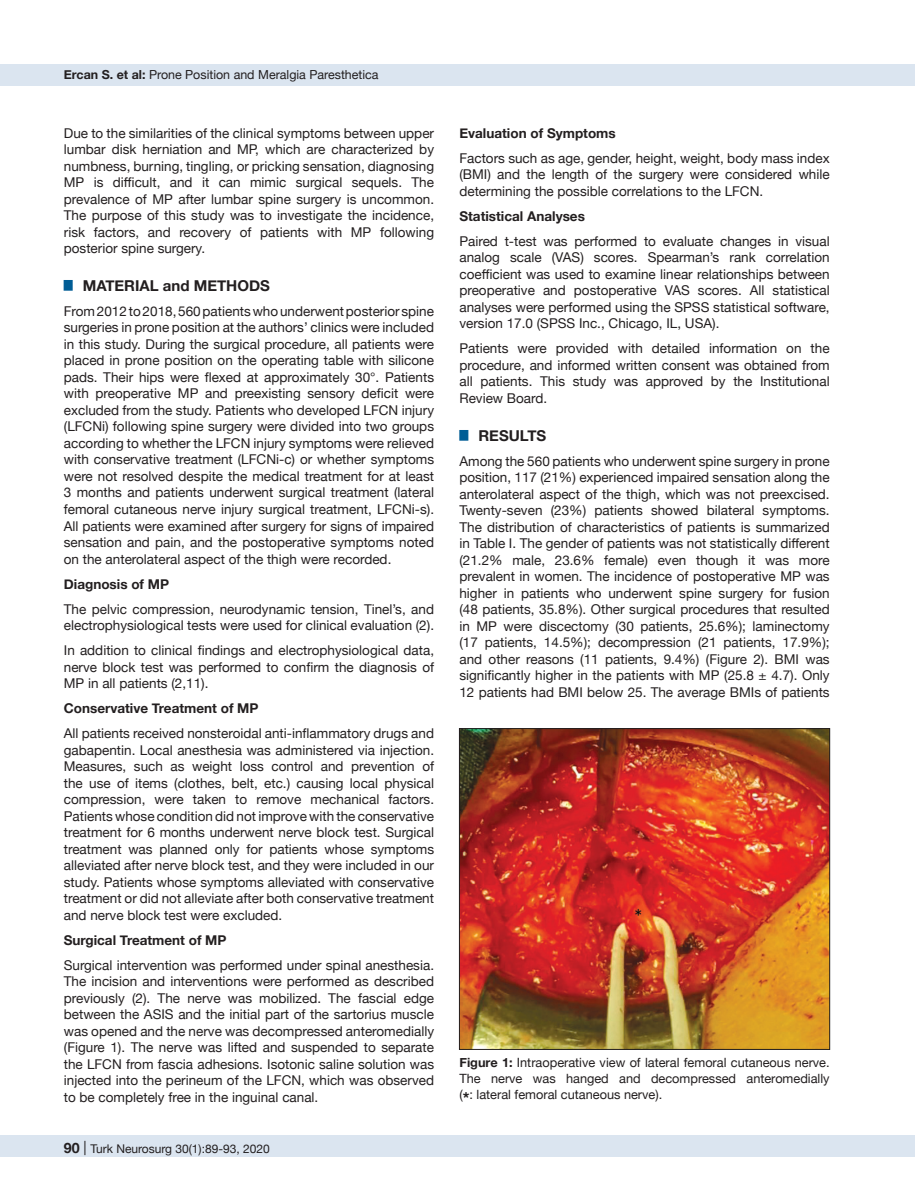
<style>
.page{position:relative;width:915px;height:1191px;background:#fff}
.page>*{position:absolute;margin:0;border:0;box-sizing:border-box;transform-origin:0 0}
.t1{font:700 15px "Helvetica Neue";color:#231f20}
.t2{font:13.5px/16.5px "Helvetica Neue";color:#231f20;text-align:justify}
.t3{font:700 13.5px "Helvetica Neue";color:#231f20}
.t4{font:12.75px/15.8px "Helvetica Neue";color:#231f20;text-align:justify}
.t5{font:12.45px "Helvetica Neue";color:#231f20}
.t6{font:12px "Helvetica Neue";color:#231f20}
.s1{font-weight:700}
.s2{font-weight:700;font-size:14.25px}
.s3{font-size:14.25px}
.s4{font-weight:700;font-size:16.5px}
</style>
<div class="page">
<div style="left:0;top:1135px;width:914px;height:22px;background:#dbe5f0"></div>
<div style="left:0;top:64px;width:914px;height:21px;background:#dbe5f0"></div>
<img style="left:461px;top:730px;width:366px;height:317px">
<div style="left:459px;top:728px;width:370px;height:321px;border:1px solid #231f20"></div>
<p class="t5" style="left:64px;top:66px;width:316px"><span class="s1">Ercan S. et al:</span> Prone Position and Meralgia Paresthetica</p>
<p class="t2" style="left:64px;top:125px;width:371px">Due to the similarities of the clinical symptoms between upper lumbar disk herniation and MP, which are characterized by numbness, burning, tingling, or pricking sensation, diagnosing MP is difficult, and it can mimic surgical sequels. The prevalence of MP after lumbar spine surgery is uncommon.<br>The purpose of this study was to investigate the incidence, risk factors, and recovery of patients with MP following posterior spine surgery.</p>
<p class="t1" style="left:64px;top:274px;width:207px"><sup>█</sup> MATERIAL and METHODS</p>
<p class="t2" style="left:64px;top:304px;width:371px">From 2012 to 2018, 560 patients who underwent posterior spine surgeries in prone position at the authors’ clinics were included in this study. During the surgical procedure, all patients were placed in prone position on the operating table with silicone pads. Their hips were flexed at approximately 30°. Patients with preoperative MP and preexisting sensory deficit were excluded from the study. Patients who developed LFCN injury (LFCNi) following spine surgery were divided into two groups according to whether the LFCN injury symptoms were relieved with conservative treatment (LFCNi-c) or whether symptoms were not resolved despite the medical treatment for at least 3 months and patients underwent surgical treatment (lateral femoral cutaneous nerve injury surgical treatment, LFCNi-s).<br>All patients were examined after surgery for signs of impaired sensation and pain, and the postoperative symptoms noted on the anterolateral aspect of the thigh were recorded.</p>
<p class="t3" style="left:64px;top:573px;width:107px">Diagnosis of MP</p>
<p class="t2" style="left:64px;top:601px;width:371px">The pelvic compression, neurodynamic tension, Tinel’s, and electrophysiological tests were used for clinical evaluation (2).</p>
<p class="t2" style="left:64px;top:643px;width:371px">In addition to clinical findings and electrophysiological data, nerve block test was performed to confirm the diagnosis of MP in all patients (2,11).</p>
<p class="t3" style="left:64px;top:697px;width:196px">Conservative Treatment of MP</p>
<p class="t2" style="left:64px;top:726px;width:371px">All patients received nonsteroidal anti-inflammatory drugs and gabapentin. Local anesthesia was administered via injection.<br>Measures, such as weight loss control and prevention of the use of items (clothes, belt, etc.) causing local physical compression, were taken to remove mechanical factors.<br>Patients whose condition did not improve with the conservative treatment for 6 months underwent nerve block test. Surgical treatment was planned only for patients whose symptoms alleviated after nerve block test, and they were included in our study. Patients whose symptoms alleviated with conservative treatment or did not alleviate after both conservative treatment and nerve block test were excluded.</p>
<p class="t3" style="left:64px;top:929px;width:164px">Surgical Treatment of MP</p>
<p class="t2" style="left:64px;top:957px;width:371px">Surgical intervention was performed under spinal anesthesia.<br>The incision and interventions were performed as described previously (2). The nerve was mobilized. The fascial edge between the ASIS and the initial part of the sartorius muscle was opened and the nerve was decompressed anteromedially (Figure 1). The nerve was lifted and suspended to separate the LFCN from fascia adhesions. Isotonic saline solution was injected into the perineum of the LFCN, which was observed to be completely free in the inguinal canal.</p>
<p class="t6" style="left:63px;top:1140px;width:208px"><span class="s2">90</span> <span class="s3">|</span> Turk Neurosurg 30(1):89-93, 2020</p>
<p class="t3" style="left:459px;top:122px;width:158px">Evaluation of Symptoms</p>
<p class="t2" style="left:459px;top:150px;width:371px">Factors such as age, gender, height, weight, body mass index (BMI) and the length of the surgery were considered while determining the possible correlations to the LFCN.</p>
<p class="t3" style="left:459px;top:205px;width:127px">Statistical Analyses</p>
<p class="t2" style="left:459px;top:233px;width:371px">Paired t-test was performed to evaluate changes in visual analog scale (VAS) scores. Spearman’s rank correlation coefficient was used to examine linear relationships between preoperative and postoperative VAS scores. All statistical analyses were performed using the SPSS statistical software, version 17.0 (SPSS Inc., Chicago, IL, USA).</p>
<p class="t2" style="left:459px;top:341px;width:371px">Patients were provided with detailed information on the procedure, and informed written consent was obtained from all patients. This study was approved by the Institutional Review Board.</p>
<p class="t1" style="left:459px;top:424px;width:88px"><sup>█</sup> RESULTS</p>
<p class="t2" style="left:459px;top:453px;width:371px">Among the 560 patients who underwent spine surgery in prone position, 117 (21%) experienced impaired sensation along the anterolateral aspect of the thigh, which was not preexcised.<br>Twenty-seven (23%) patients showed bilateral symptoms.<br>The distribution of characteristics of patients is summarized in Table I. The gender of patients was not statistically different (21.2% male, 23.6% female) even though it was more prevalent in women. The incidence of postoperative MP was higher in patients who underwent spine surgery for fusion (48 patients, 35.8%). Other surgical procedures that resulted in MP were discectomy (30 patients, 25.6%); laminectomy (17 patients, 14.5%); decompression (21 patients, 17.9%); and other reasons (11 patients, 9.4%) (Figure 2). BMI was significantly higher in the patients with MP (25.8 ± 4.7). Only 12 patients had BMI below 25. The average BMIs of patients</p>
<p class="t4" style="left:459px;top:1055px;width:371px"><span class="s1">Figure 1:</span> Intraoperative view of lateral femoral cutaneous nerve.<br>The nerve was hanged and decompressed anteromedially (<span class="s4">*</span>: lateral femoral cutaneous nerve).</p>
</div>
